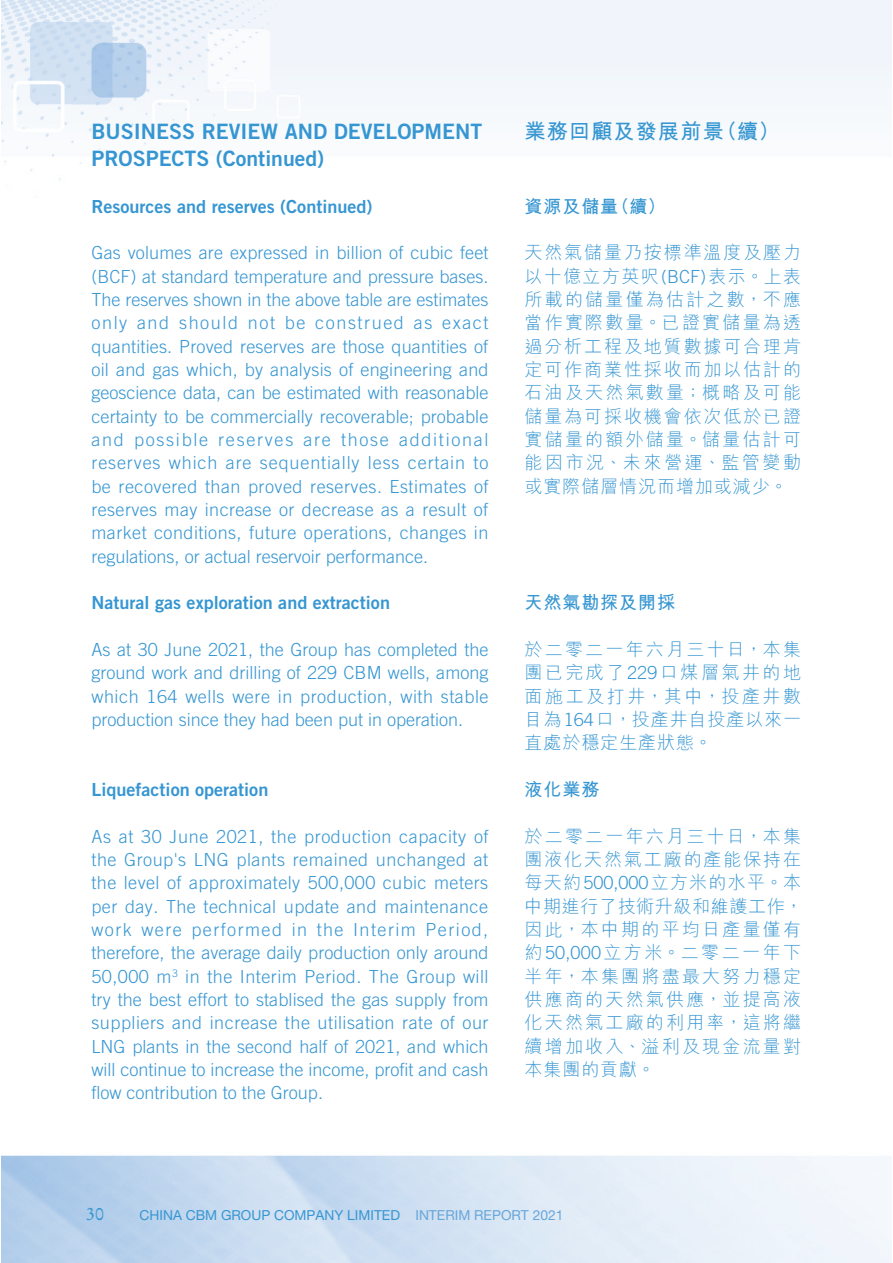
<style>
.page{position:relative;width:893px;height:1263px;background:#fff}
.page>*{position:absolute;margin:0;border:0;box-sizing:border-box;transform-origin:0 0}
.t1{font:21.15px/26.5px "Trade Gothic LT Std Bd 2";color:#3696d2}
.t2{font:21.15px "M Hei HK Bold E Ten B5 H";letter-spacing:.05em;color:#3696d2}
.t3{font:300 18px/23.4px "Trade Gothic LT Std";color:#3696d2;text-align:justify}
.t4{font:18px/23.4px "M Hei HK Light E Ten B5 H";letter-spacing:.12em;color:#3696d2;text-align:justify}
.t5{font:18px "Trade Gothic LT Std Bd 2";color:#3696d2}
.t6{font:18px "M Hei HK Bold E Ten B5 H";letter-spacing:.05em;color:#3696d2}
.t7{font:18px "Stempel Garamond LT Std";color:#3696d2}
.t8{font:13.8px "Helvetica Neue LT Std";color:#3696d2}
.s1{font-family:"Trade Gothic LT Std";font-weight:300}
.s2{color:#67a6da}
</style>
<div class="page">
<img style="left:1px;top:0;width:890px;height:1263px">
<p class="t1" style="left:91px;top:120px;width:392px">BUSINESS REVIEW AND DEVELOPMENT<br>PROSPECTS (Continued)</p>
<p class="t5" style="left:91px;top:200px;width:282px">Resources and reserves (Continued)</p>
<p class="t3" style="left:91px;top:243px;width:399px">Gas volumes are expressed in billion of cubic feet (BCF) at standard temperature and pressure bases.<br>The reserves shown in the above table are estimates only and should not be construed as exact quantities. Proved reserves are those quantities of oil and gas which, by analysis of engineering and geoscience data, can be estimated with reasonable certainty to be commercially recoverable; probable and possible reserves are those additional reserves which are sequentially less certain to be recovered than proved reserves. Estimates of reserves may increase or decrease as a result of market conditions, future operations, changes in regulations, or actual reservoir performance.</p>
<p class="t5" style="left:91px;top:597px;width:300px">Natural gas exploration and extraction</p>
<p class="t3" style="left:91px;top:640px;width:399px">As at 30 June 2021, the Group has completed the ground work and drilling of 229 CBM wells, among which 164 wells were in production, with stable production since they had been put in operation.</p>
<p class="t5" style="left:91px;top:783px;width:178px">Liquefaction operation</p>
<p class="t3" style="left:91px;top:826px;width:399px">As at 30 June 2021, the production capacity of the Group's LNG plants remained unchanged at the level of approximately 500,000 cubic meters per day. The technical update and maintenance work were performed in the Interim Period, therefore, the average daily production only around 50,000 m<sup>3</sup> in the Interim Period. The Group will try the best effort to stablised the gas supply from suppliers and increase the utilisation rate of our LNG plants in the second half of 2021, and which will continue to increase the income, profit and cash flow contribution to the Group.</p>
<p class="t2" style="left:524px;top:123px;width:257px">業務回顧及發展前景（續）</p>
<p class="t6" style="left:524px;top:199px;width:143px">資源及儲量（續）</p>
<p class="t4" style="left:524px;top:243px;width:278px">天然氣儲量乃按標準溫度及壓力以十億立方英呎<span class="s1">(BCF)</span>表示。上表所載的儲量僅為估計之數，不應當作實際數量。已證實儲量為透過分析工程及地質數據可合理肯定可作商業性採收而加以估計的石油及天然氣數量；概略及可能儲量為可採收機會依次低於已證實儲量的額外儲量。儲量估計可能因市況、未來營運、監管變動或實際儲層情況而增加或減少。</p>
<p class="t6" style="left:524px;top:596px;width:152px">天然氣勘探及開採</p>
<p class="t4" style="left:524px;top:640px;width:278px">於二零二一年六月三十日，本集團已完成了<span class="s1">229</span>口煤層氣井的地面施工及打井，其中，投產井數目為<span class="s1">164</span>口，投產井自投產以來一直處於穩定生產狀態。</p>
<p class="t6" style="left:524px;top:783px;width:76px">液化業務</p>
<p class="t4" style="left:524px;top:827px;width:280px">於二零二一年六月三十日，本集團液化天然氣工廠的產能保持在每天約<span class="s1">500,000</span>立方米的水平。本中期進行了技術升級和維護工作，因此，本中期的平均日產量僅有約<span class="s1">50,000</span>立方米。二零二一年下半年，本集團將盡最大努力穩定供應商的天然氣供應，並提高液化天然氣工廠的利用率，這將繼續增加收入、溢利及現金流量對本集團的貢獻。</p>
<p class="t7" style="left:86px;top:1203px;width:20px">30</p>
<p class="t8" style="left:140px;top:1207px;width:425px">CHINA CBM GROUP COMPANY LIMITED <span class="s2">INTERIM REPORT 2021</span></p>
</div>
